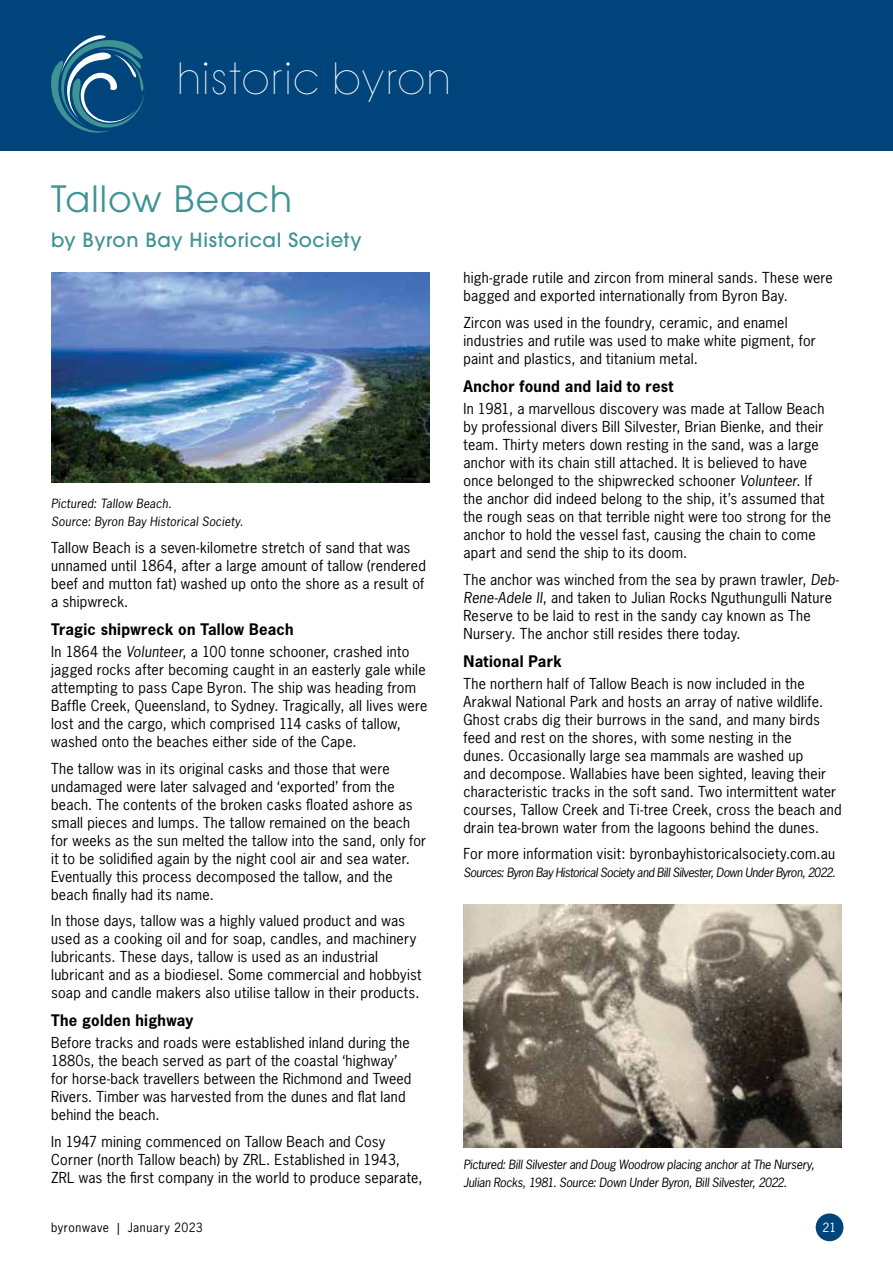
<style>
.page{position:relative;width:893px;height:1263px;background:#fff}
.page>*{position:absolute;margin:0;border:0;box-sizing:border-box;transform-origin:0 0}
.t1{font:36px "ITC Avant Garde Pro";letter-spacing:.03em;color:#3f9395}
.t2{font:31.5px "Bondoluo Peek";letter-spacing:.095em;color:#fff}
.t3{font:500 19.5px "ITC Avant Garde Pro";letter-spacing:.03em;color:#3f9395}
.t4{font:700 15px "News Gothic Std";letter-spacing:.02em;color:#000}
.t5{font:14.25px/18px "News Gothic Std";letter-spacing:.015em;color:#000}
.t6{font:italic 12px/18px "News Gothic Std";letter-spacing:-.015em;color:#000}
.t7{font:italic 12px "News Gothic Std";letter-spacing:-.04em;color:#000}
.t8{font:italic 12px/18px "News Gothic Std";letter-spacing:.015em;color:#000}
.t9{font:12px "News Gothic Std";letter-spacing:.045em;color:#000}
.t10{font:12px "News Gothic Std";color:#fff}
.s1{font-style:italic}
</style>
<div class="page">
<div style="left:816px;top:1213px;width:27px;height:28px;background:#00447c;border-radius:50%"></div>
<img style="left:51px;top:272px;width:378px;height:211px">
<img style="left:463px;top:905px;width:379px;height:242px">
<div style="left:0;top:0;width:893px;height:151px;background:#00447c"></div>
<svg style="left:51px;top:35px;width:94px;height:98px"></svg>
<h2 class="t2" style="left:179px;top:61px;width:272px">Historic byron</h2>
<h1 class="t1" style="left:51px;top:176px;width:243px">Tallow Beach</h1>
<h3 class="t3" style="left:51px;top:227px;width:312px">by Byron Bay Historical Society</h3>
<p class="t8" style="left:51px;top:495px;width:194px">Pictured: Tallow Beach.<br>Source: Byron Bay Historical Society.</p>
<p class="t5" style="left:51px;top:538px;width:376px">Tallow Beach is a seven-kilometre stretch of sand that was unnamed until 1864, after a large amount of tallow (rendered beef and mutton fat) washed up onto the shore as a result of a shipwreck.</p>
<p class="t4" style="left:51px;top:619px;width:244px">Tragic shipwreck on Tallow Beach</p>
<p class="t5" style="left:51px;top:643px;width:378px">In 1864 the <span class="s1">Volunteer</span>, a 100 tonne schooner, crashed into jagged rocks after becoming caught in an easterly gale while attempting to pass Cape Byron. The ship was heading from Baffle Creek, Queensland, to Sydney. Tragically, all lives were lost and the cargo, which comprised 114 casks of tallow, washed onto the beaches either side of the Cape.</p>
<p class="t5" style="left:51px;top:759px;width:377px">The tallow was in its original casks and those that were undamaged were later salvaged and ‘exported’ from the beach. The contents of the broken casks floated ashore as small pieces and lumps. The tallow remained on the beach for weeks as the sun melted the tallow into the sand, only for it to be solidified again by the night cool air and sea water.<br>Eventually this process decomposed the tallow, and the beach finally had its name.</p>
<p class="t5" style="left:51px;top:911px;width:372px">In those days, tallow was a highly valued product and was used as a cooking oil and for soap, candles, and machinery lubricants. These days, tallow is used as an industrial lubricant and as a biodiesel. Some commercial and hobbyist soap and candle makers also utilise tallow in their products.</p>
<p class="t4" style="left:51px;top:1010px;width:144px">The golden highway</p>
<p class="t5" style="left:51px;top:1034px;width:362px">Before tracks and roads were established inland during the 1880s, the beach served as part of the coastal ‘highway’ for horse-back travellers between the Richmond and Tweed Rivers. Timber was harvested from the dunes and flat land behind the beach.</p>
<p class="t5" style="left:51px;top:1132px;width:373px">In 1947 mining commenced on Tallow Beach and Cosy<br>Corner (north Tallow beach) by ZRL. Established in 1943,<br>ZRL was the first company in the world to produce separate,</p>
<p class="t5" style="left:463px;top:269px;width:371px">high-grade rutile and zircon from mineral sands. These were bagged and exported internationally from Byron Bay.</p>
<p class="t5" style="left:463px;top:313px;width:354px">Zircon was used in the foundry, ceramic, and enamel industries and rutile was used to make white pigment, for paint and plastics, and titanium metal.</p>
<p class="t4" style="left:463px;top:376px;width:212px">Anchor found and laid to rest</p>
<p class="t5" style="left:463px;top:399px;width:369px">In 1981, a marvellous discovery was made at Tallow Beach by professional divers Bill Silvester, Brian Bienke, and their team. Thirty meters down resting in the sand, was a large anchor with its chain still attached. It is believed to have once belonged to the shipwrecked schooner <span class="s1">Volunteer</span>. If the anchor did indeed belong to the ship, it’s assumed that the rough seas on that terrible night were too strong for the anchor to hold the vessel fast, causing the chain to come apart and send the ship to its doom.</p>
<p class="t5" style="left:463px;top:570px;width:377px">The anchor was winched from the sea by prawn trawler, <span class="s1">Deb-Rene-Adele II</span>, and taken to Julian Rocks Nguthungulli Nature Reserve to be laid to rest in the sandy cay known as The Nursery. The anchor still resides there today.</p>
<p class="t4" style="left:463px;top:651px;width:100px">National Park</p>
<p class="t5" style="left:463px;top:674px;width:380px">The northern half of Tallow Beach is now included in the Arakwal National Park and hosts an array of native wildlife.<br>Ghost crabs dig their burrows in the sand, and many birds feed and rest on the shores, with some nesting in the<br>dunes. Occasionally large sea mammals are washed up<br>and decompose. Wallabies have been sighted, leaving their characteristic tracks in the soft sand. Two intermittent water courses, Tallow Creek and Ti-tree Creek, cross the beach and drain tea-brown water from the lagoons behind the dunes.</p>
<p class="t5" style="left:463px;top:845px;width:373px">For more information visit: byronbayhistoricalsociety.com.au</p>
<p class="t7" style="left:463px;top:865px;width:373px">Sources: Byron Bay Historical Society and Bill Silvester, Down Under Byron, 2022.</p>
<p class="t6" style="left:463px;top:1156px;width:352px">Pictured: Bill Silvester and Doug Woodrow placing anchor at The Nursery,<br>Julian Rocks, 1981. Source: Down Under Byron, Bill Silvester, 2022.</p>
<p class="t9" style="left:51px;top:1220px;width:153px">byronwave | January 2023</p>
<p class="t10" style="left:823px;top:1220px;width:15px">21</p>
</div>
